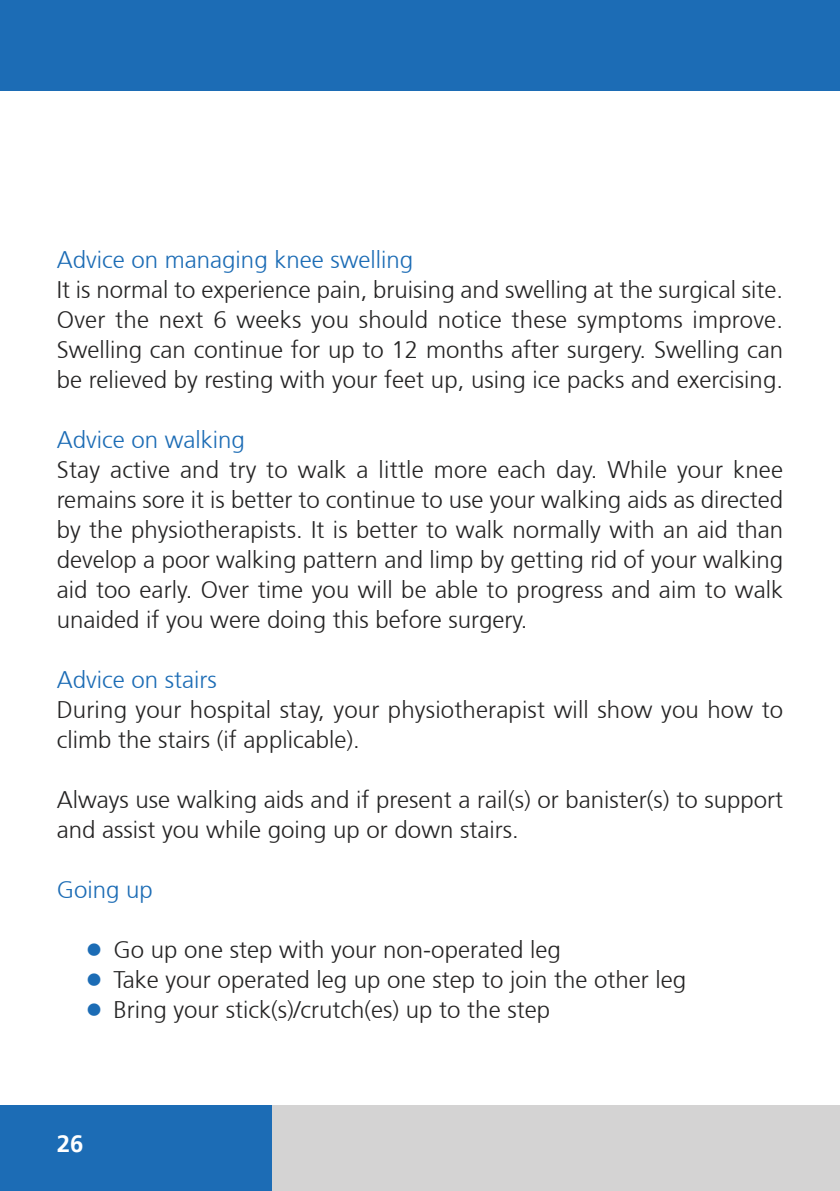
<style>
.page{position:relative;width:840px;height:1191px;background:#fff}
.page>*{position:absolute;margin:0;border:0;box-sizing:border-box;transform-origin:0 0}
.t1{font:300 24px/30px "Frutiger 45";color:#252424;text-align:justify}
.t2{font:300 24px "Frutiger 45";color:#1c6cb5}
.t3{font:700 24px "Frutiger 65";color:#fff}
.s1{font-size:36px;color:#1c6cb5}
</style>
<div class="page">
<div style="left:0;top:0;width:839px;height:91px;background:#1c6cb5"></div>
<div style="left:0;top:1106px;width:272px;height:85px;background:#1c6cb5"></div>
<div style="left:272px;top:1106px;width:567px;height:85px;background:#d4d3d3"></div>
<p class="t2" style="left:57px;top:246px;width:358px">Advice on managing knee swelling</p>
<p class="t1" style="left:57px;top:275px;width:727px">It is normal to experience pain, bruising and swelling at the surgical site.<br>Over the next 6 weeks you should notice these symptoms improve.<br>Swelling can continue for up to 12 months after surgery. Swelling can be relieved by resting with your feet up, using ice packs and exercising.</p>
<p class="t2" style="left:57px;top:426px;width:190px">Advice on walking</p>
<p class="t1" style="left:57px;top:455px;width:727px">Stay active and try to walk a little more each day. While your knee remains sore it is better to continue to use your walking aids as directed by the physiotherapists. It is better to walk normally with an aid than develop a poor walking pattern and limp by getting rid of your walking aid too early. Over time you will be able to progress and aim to walk unaided if you were doing this before surgery.</p>
<p class="t2" style="left:57px;top:666px;width:162px">Advice on stairs</p>
<p class="t1" style="left:57px;top:695px;width:727px">During your hospital stay, your physiotherapist will show you how to climb the stairs (if applicable).</p>
<p class="t1" style="left:57px;top:785px;width:727px">Always use walking aids and if present a rail(s) or banister(s) to support and assist you while going up or down stairs.</p>
<p class="t2" style="left:57px;top:876px;width:98px">Going up</p>
<p class="t1" style="left:85px;top:935px;width:477px"><span class="s1">•</span> Go up one step with your non-operated leg</p>
<p class="t1" style="left:85px;top:965px;width:602px"><span class="s1">•</span> Take your operated leg up one step to join the other leg</p>
<p class="t1" style="left:85px;top:995px;width:466px"><span class="s1">•</span> Bring your stick(s)/crutch(es) up to the step</p>
<p class="t3" style="left:57px;top:1129px;width:28px">26</p>
</div>
